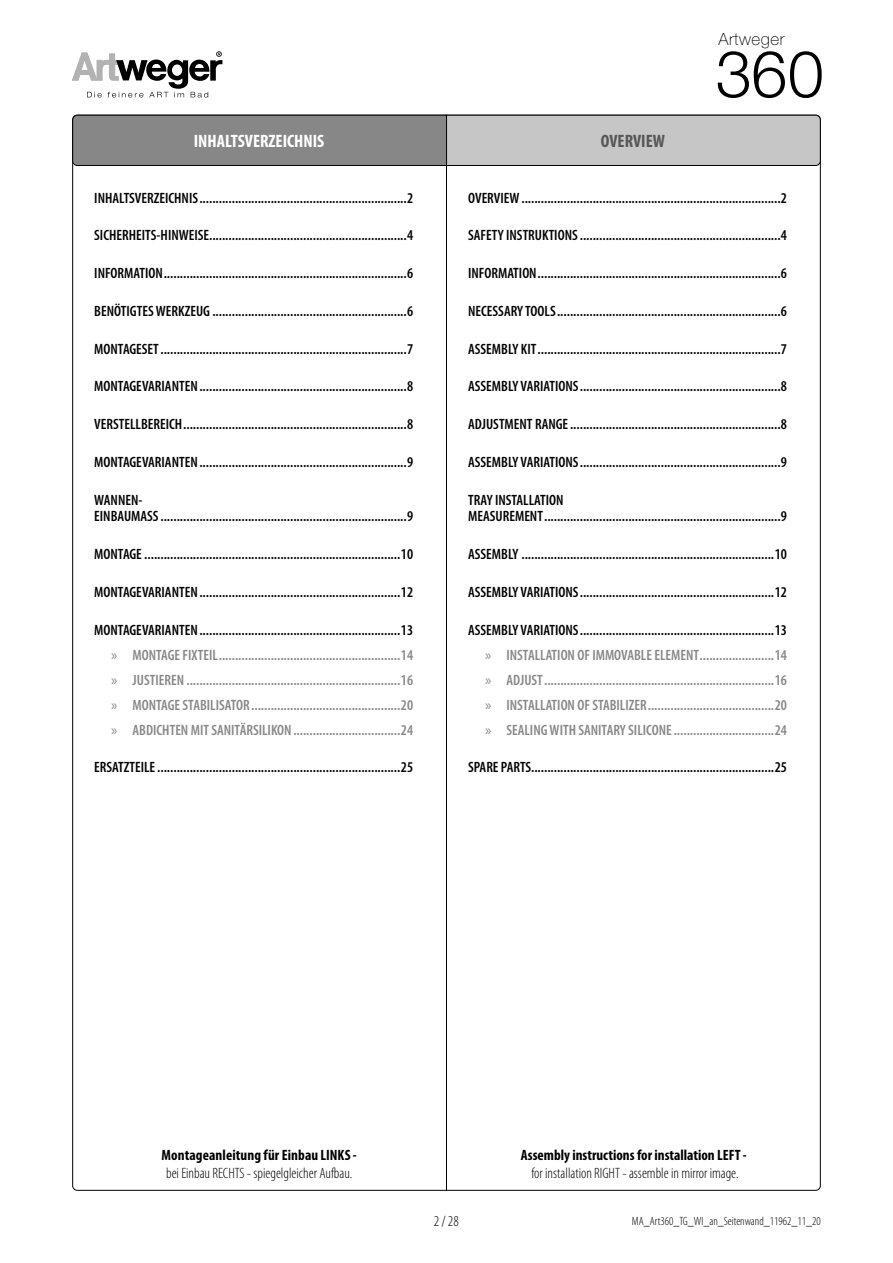
<style>
.page{position:relative;width:893px;height:1263px;background:#fff}
.page>*{position:absolute;margin:0;border:0;box-sizing:border-box;transform-origin:0 0}
.t1{font:300 64.8px "Helvetica Neue LT Std";color:#000}
.DE_ÜS_für_IHV{font:700 condensed 18px "Myriad Pro";color:#fff}
.EN_ÜS_für_IHV{font:700 condensed 18px "Myriad Pro";color:#575757}
.t2{font:100 16.95px "Helvetica Neue LT Std";letter-spacing:.03em;color:#000}
.t3{font:600 condensed 15px/16.5px "Myriad Pro";color:#000}
.t4{font:600 condensed 15px "Myriad Pro";color:#878787}
.t5{font:300 condensed 15px "Myriad Pro";color:#000}
.t6{font:700 condensed 15px "Myriad Pro";color:#000}
.t7{font:15px "Myriad Pro";color:#878787}
.t8{font:300 condensed 12px "Myriad Pro";color:#000}
</style>
<div class="page">
<svg style="left:72px;top:51px;width:150px;height:46px"></svg>
<hr style="left:446px;top:116px;width:1px;height:1075px;background:#000">
<svg style="left:72px;top:114px;width:749px;height:52px;background:#9f9f9f"></svg>
<p class="DE_ÜS_für_IHV" style="left:194px;top:131px;width:132px">INHALTSVERZEICHNIS</p>
<p class="t3" style="left:94px;top:190px;width:320px">INHALTSVERZEICHNIS................................................................2</p>
<p class="t3" style="left:94px;top:227px;width:320px">SICHERHEITS-HINWEISE.............................................................4</p>
<p class="t3" style="left:94px;top:265px;width:320px">INFORMATION...........................................................................6</p>
<p class="t3" style="left:94px;top:303px;width:320px">BENÖTIGTES WERKZEUG ............................................................6</p>
<p class="t3" style="left:94px;top:341px;width:320px">MONTAGESET............................................................................7</p>
<p class="t3" style="left:94px;top:378px;width:320px">MONTAGEVARIANTEN................................................................8</p>
<p class="t3" style="left:94px;top:416px;width:320px">VERSTELLBEREICH.....................................................................8</p>
<p class="t3" style="left:94px;top:454px;width:320px">MONTAGEVARIANTEN................................................................9</p>
<p class="t3" style="left:94px;top:492px;width:320px">WANNEN-<br>EINBAUMASS............................................................................9</p>
<p class="t3" style="left:94px;top:546px;width:320px">MONTAGE ...............................................................................10</p>
<p class="t3" style="left:94px;top:584px;width:320px">MONTAGEVARIANTEN..............................................................12</p>
<p class="t3" style="left:94px;top:621px;width:320px">MONTAGEVARIANTEN..............................................................13</p>
<p class="t7" style="left:111px;top:646px;width:8px">»</p>
<p class="t4" style="left:133px;top:646px;width:282px">MONTAGE FIXTEIL........................................................14</p>
<p class="t7" style="left:111px;top:671px;width:8px">»</p>
<p class="t4" style="left:133px;top:671px;width:282px">JUSTIEREN ..................................................................16</p>
<p class="t7" style="left:111px;top:696px;width:8px">»</p>
<p class="t4" style="left:133px;top:696px;width:282px">MONTAGE STABILISATOR..............................................20</p>
<p class="t7" style="left:111px;top:721px;width:8px">»</p>
<p class="t4" style="left:133px;top:721px;width:282px">ABDICHTEN MIT SANITÄRSILIKON.................................24</p>
<p class="t3" style="left:94px;top:759px;width:320px">ERSATZTEILE...........................................................................25</p>
<p class="EN_ÜS_für_IHV" style="left:601px;top:131px;width:66px">OVERVIEW</p>
<p class="t2" style="left:718px;top:29px;width:67px">Artweger</p>
<h1 class="t1" style="left:716px;top:34px;width:110px">360</h1>
<p class="t3" style="left:468px;top:190px;width:320px">OVERVIEW................................................................................2</p>
<p class="t3" style="left:468px;top:227px;width:320px">SAFETY INSTRUKTIONS..............................................................4</p>
<p class="t3" style="left:468px;top:265px;width:320px">INFORMATION...........................................................................6</p>
<p class="t3" style="left:468px;top:303px;width:320px">NECESSARY TOOLS.....................................................................6</p>
<p class="t3" style="left:468px;top:341px;width:320px">ASSEMBLY KIT...........................................................................7</p>
<p class="t3" style="left:468px;top:378px;width:320px">ASSEMBLY VARIATIONS..............................................................8</p>
<p class="t3" style="left:468px;top:416px;width:320px">ADJUSTMENT RANGE.................................................................8</p>
<p class="t3" style="left:468px;top:454px;width:320px">ASSEMBLY VARIATIONS..............................................................9</p>
<p class="t3" style="left:468px;top:492px;width:320px">TRAY INSTALLATION<br>MEASUREMENT.........................................................................9</p>
<p class="t3" style="left:468px;top:546px;width:320px">ASSEMBLY ..............................................................................10</p>
<p class="t3" style="left:468px;top:584px;width:320px">ASSEMBLY VARIATIONS............................................................12</p>
<p class="t3" style="left:468px;top:621px;width:320px">ASSEMBLY VARIATIONS............................................................13</p>
<p class="t7" style="left:485px;top:646px;width:8px">»</p>
<p class="t4" style="left:506px;top:646px;width:282px">INSTALLATION OF IMMOVABLE ELEMENT.......................14</p>
<p class="t7" style="left:485px;top:671px;width:8px">»</p>
<p class="t4" style="left:506px;top:671px;width:282px">ADJUST.......................................................................16</p>
<p class="t7" style="left:485px;top:696px;width:8px">»</p>
<p class="t4" style="left:506px;top:696px;width:282px">INSTALLATION OF STABILIZER.......................................20</p>
<p class="t7" style="left:485px;top:721px;width:8px">»</p>
<p class="t4" style="left:506px;top:721px;width:282px">SEALING WITH SANITARY SILICONE...............................24</p>
<p class="t3" style="left:468px;top:759px;width:320px">SPARE PARTS...........................................................................25</p>
<p class="t6" style="left:162px;top:1147px;width:197px">Montageanleitung für Einbau LINKS -</p>
<p class="t5" style="left:166px;top:1165px;width:188px">bei Einbau RECHTS - spiegelgleicher Aufbau.</p>
<p class="t6" style="left:521px;top:1147px;width:227px">Assembly instructions for installation LEFT -</p>
<p class="t5" style="left:531px;top:1165px;width:209px">for installation RIGHT - assemble in mirror image.</p>
<p class="t5" style="left:434px;top:1213px;width:27px">2 / 28</p>
<p class="t8" style="left:632px;top:1214px;width:190px">MA_Art360_TG_WI_an_Seitenwand_11962_11_20</p>
</div>
